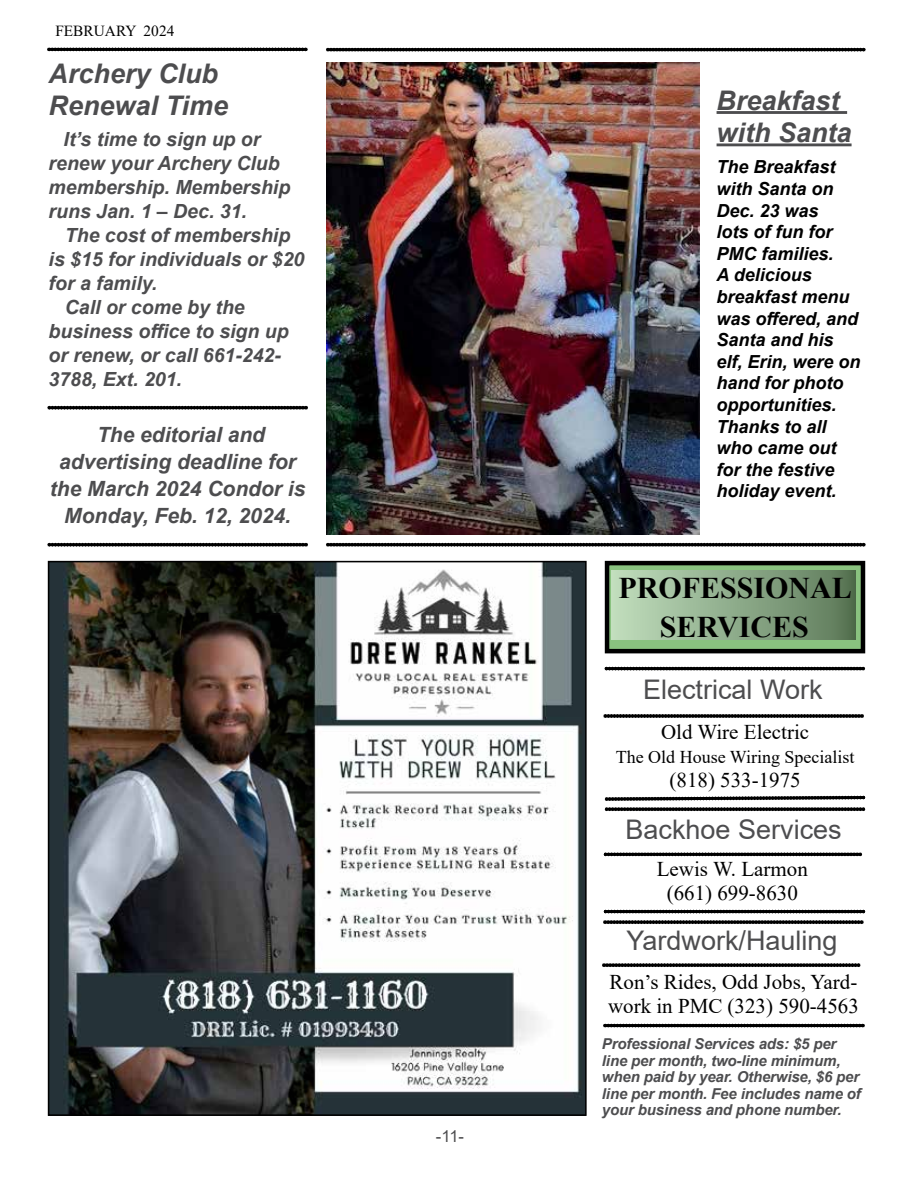
<style>
.page{position:relative;width:918px;height:1188px;background:#fff}
.page>*{position:absolute;margin:0;border:0;box-sizing:border-box;transform-origin:0 0}
.t1{font:700 30px/39px "Times New Roman";color:#000;text-align:center}
.t2{font:27px "Arial";color:#4d4d4f}
.t3{font:italic 700 27px/32.4px "Arial";color:#4d4d4f}
.t4{font:21px/24px "Times New Roman";color:#000}
.t5{font:italic 700 21px/27px "Arial";color:#4d4d4f;text-align:center}
.t6{font:italic 700 19.5px/24px "Arial";color:#4d4d4f}
.t7{font:italic 700 18px/21.6px "Arial";color:#000}
.t8{font:18px "Times New Roman";color:#000}
.t9{font:16.5px "Arial";color:#4d4d4f}
.t10{font:15.3px "Times New Roman";color:#000}
.t11{font:italic 700 15px/16.5px "Arial";letter-spacing:-.01em;color:#4d4d4f}
</style>
<div class="page">
<img style="left:51px;top:564px;width:533px;height:549px">
<div style="left:48px;top:561px;width:539px;height:555px;border:2px solid #000"></div>
<div style="left:607px;top:563px;width:256px;height:88px;background:#89c27f"></div>
<div style="left:605px;top:561px;width:260px;height:92px;border:4px solid #000"></div>
<div style="left:612px;top:570px;width:243px;height:69px;background:linear-gradient(to right,#c1dfbe,#5b7857)"></div>
<svg style="left:604px;top:795px;width:262px;height:6px"></svg>
<svg style="left:603px;top:1024px;width:262px;height:3px"></svg>
<svg style="left:603px;top:920px;width:260px;height:4px"></svg>
<svg style="left:602px;top:963px;width:258px;height:4px"></svg>
<svg style="left:604px;top:714px;width:260px;height:4px"></svg>
<svg style="left:605px;top:667px;width:260px;height:3px"></svg>
<svg style="left:604px;top:910px;width:261px;height:3px"></svg>
<svg style="left:605px;top:808px;width:260px;height:3px"></svg>
<svg style="left:604px;top:853px;width:258px;height:3px"></svg>
<svg style="left:47px;top:48px;width:260px;height:3px"></svg>
<svg style="left:48px;top:406px;width:260px;height:3px"></svg>
<svg style="left:48px;top:543px;width:260px;height:3px"></svg>
<img style="left:326px;top:63px;width:374px;height:472px">
<svg style="left:326px;top:543px;width:539px;height:3px;background:#070707"></svg>
<hr style="left:717px;top:111px;width:130px;height:3px;background:#4d4d4f">
<hr style="left:717px;top:143px;width:135px;height:3px;background:#4d4d4f">
<svg style="left:326px;top:48px;width:539px;height:3px;background:#040404"></svg>
<p class="t10" style="left:55px;top:20px;width:121px">FEBRUARY 2024</p>
<h2 class="t3" style="left:49px;top:58px;width:181px">Archery Club<br>Renewal Time</h2>
<p class="t6" style="left:49px;top:128px;width:243px;text-indent:15px">It’s time to sign up or renew your Archery Club membership. Membership runs Jan. 1 – Dec. 31.</p>
<p class="t6" style="left:65px;top:224px;width:227px">The cost of membership</p>
<p class="t6" style="left:49px;top:248px;width:257px">is $15 for individuals or $20</p>
<p class="t6" style="left:49px;top:272px;width:110px">for a family.</p>
<p class="t6" style="left:65px;top:296px;width:181px">Call or come by the</p>
<p class="t6" style="left:49px;top:320px;width:242px">business office to sign up</p>
<p class="t6" style="left:49px;top:344px;width:234px">or renew, or call 661-242-</p>
<p class="t6" style="left:49px;top:368px;width:135px">3788, Ext. 201.</p>
<p class="t5" style="left:50px;top:422px;width:257px">The editorial and advertising deadline for the March 2024 Condor is<br>Monday, Feb. 12, 2024.</p>
<p class="t9" style="left:436px;top:1124px;width:30px">-11-</p>
<h2 class="t3" style="left:717px;top:85px;width:137px">Breakfast with Santa</h2>
<p class="t7" style="left:717px;top:157px;width:146px">The Breakfast with Santa on<br>Dec. 23 was<br>lots of fun for<br>PMC families.<br>A delicious breakfast menu was offered, and<br>Santa and his elf, Erin, were on hand for photo opportunities.<br>Thanks to all who came out for the festive holiday event.</p>
<h1 class="t1" style="left:619px;top:568px;width:235px">PROFESSIONAL<br>SERVICES</h1>
<h2 class="t2" style="left:643px;top:671px;width:181px">Electrical Work</h2>
<p class="t4" style="left:661px;top:720px;width:150px">Old Wire Electric</p>
<p class="t8" style="left:616px;top:744px;width:240px">The Old House Wiring Specialist</p>
<p class="t4" style="left:670px;top:768px;width:133px">(818) 533-1975</p>
<h2 class="t2" style="left:626px;top:811px;width:218px">Backhoe Services</h2>
<p class="t4" style="left:657px;top:856px;width:153px;text-align:center">Lewis W. Larmon (661) 699-8630</p>
<h2 class="t2" style="left:627px;top:922px;width:213px">Yardwork/Hauling</h2>
<p class="t4" style="left:608px;top:969px;width:252px">Ron’s Rides, Odd Jobs, Yard&shy;work in PMC (323) 590-4563</p>
<p class="t11" style="left:602px;top:1036px;width:260px">Professional Services ads: $5 per line per month, two-line minimum, when paid by year. Otherwise, $6 per line per month. Fee includes name of your business and phone number.</p>
</div>
